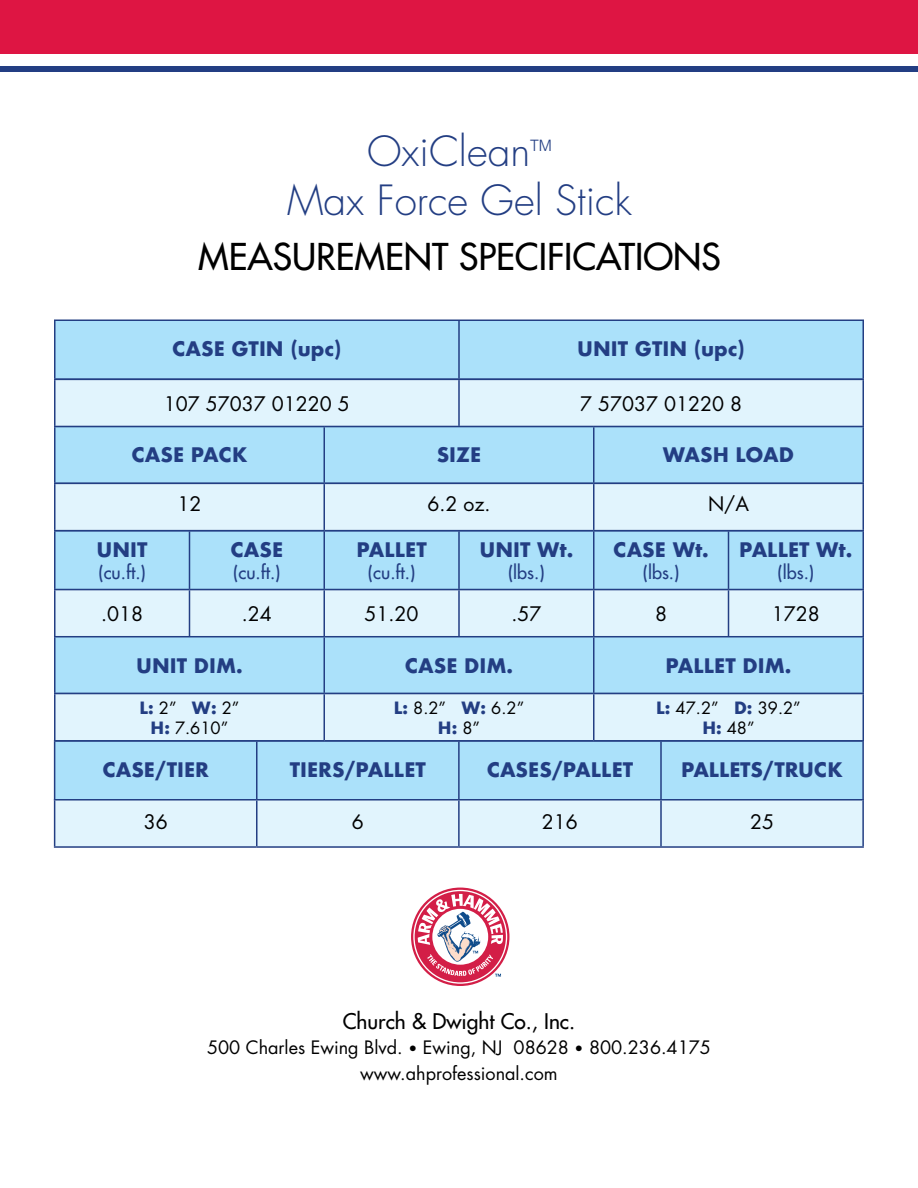
<style>
.page{position:relative;width:918px;height:1188px;background:#fff}
.page>*{position:absolute;margin:0;border:0;box-sizing:border-box;transform-origin:0 0}
.t1{font:300 40.5px "Futura";color:#233e83}
.t2{font:36px "Futura";color:#000}
.t3{font:21px "Futura";color:#000}
.t4{font:700 19.5px "Futura";color:#233e83}
.t5{font:19.5px "Futura";color:#000}
.t6{font:18px/25.5px "Futura";color:#000;text-align:center}
.t7{font:18px "Futura";color:#233e83}
.t8{font:16.5px/19.8px "Futura";color:#000;text-align:center}
.t9{font:300 15.75px "Helvetica";color:#233e83}
.s1{font-weight:700;color:#233e83}
.s2{font-size:15px}
</style>
<div class="page">
<div style="left:0;top:0;width:918px;height:53px;background:#de1543"></div>
<div style="left:0;top:66px;width:918px;height:6px;background:#233e83"></div>
<svg style="left:413px;top:890px;width:94px;height:94px"></svg>
<div style="left:56px;top:321px;width:806px;height:57px;background:#abe1fa"></div>
<hr style="left:54px;top:320px;width:405px;height:1px;background:#233e83">
<hr style="left:54px;top:321px;width:2px;height:57px;background:#233e83">
<hr style="left:459px;top:320px;width:405px;height:1px;background:#233e83">
<hr style="left:458px;top:321px;width:2px;height:57px;background:#233e83">
<hr style="left:862px;top:321px;width:2px;height:57px;background:#233e83">
<hr style="left:54px;top:378px;width:405px;height:2px;background:#233e83">
<hr style="left:459px;top:378px;width:405px;height:2px;background:#233e83">
<div style="left:56px;top:380px;width:806px;height:46px;background:#e1f4fd"></div>
<hr style="left:54px;top:380px;width:2px;height:46px;background:#233e83">
<hr style="left:458px;top:380px;width:2px;height:46px;background:#233e83">
<hr style="left:862px;top:380px;width:2px;height:46px;background:#233e83">
<div style="left:56px;top:531px;width:806px;height:59px;background:#abe1fa"></div>
<hr style="left:54px;top:531px;width:2px;height:58px;background:#233e83">
<hr style="left:189px;top:531px;width:1px;height:58px;background:#233e83">
<hr style="left:324px;top:531px;width:1px;height:58px;background:#233e83">
<hr style="left:458px;top:531px;width:2px;height:58px;background:#233e83">
<hr style="left:593px;top:531px;width:1px;height:58px;background:#233e83">
<hr style="left:728px;top:531px;width:1px;height:58px;background:#233e83">
<hr style="left:862px;top:531px;width:2px;height:58px;background:#233e83">
<div style="left:56px;top:590px;width:806px;height:46px;background:#e1f4fd"></div>
<hr style="left:54px;top:589px;width:135px;height:1px;background:#233e83">
<hr style="left:54px;top:590px;width:2px;height:46px;background:#233e83">
<hr style="left:189px;top:589px;width:135px;height:1px;background:#233e83">
<hr style="left:189px;top:590px;width:1px;height:46px;background:#233e83">
<hr style="left:324px;top:589px;width:135px;height:1px;background:#233e83">
<hr style="left:324px;top:590px;width:1px;height:46px;background:#233e83">
<hr style="left:459px;top:589px;width:135px;height:1px;background:#233e83">
<hr style="left:458px;top:590px;width:2px;height:46px;background:#233e83">
<hr style="left:594px;top:589px;width:134px;height:1px;background:#233e83">
<hr style="left:593px;top:590px;width:1px;height:46px;background:#233e83">
<hr style="left:729px;top:589px;width:135px;height:1px;background:#233e83">
<hr style="left:728px;top:590px;width:1px;height:46px;background:#233e83">
<hr style="left:862px;top:590px;width:2px;height:46px;background:#233e83">
<div style="left:55px;top:742px;width:807px;height:57px;background:#abe1fa"></div>
<hr style="left:54px;top:742px;width:1px;height:57px;background:#233e83">
<hr style="left:256px;top:742px;width:2px;height:57px;background:#233e83">
<hr style="left:458px;top:742px;width:2px;height:57px;background:#233e83">
<hr style="left:660px;top:742px;width:2px;height:57px;background:#233e83">
<hr style="left:862px;top:742px;width:2px;height:57px;background:#233e83">
<div style="left:55px;top:801px;width:807px;height:45px;background:#e1f4fd"></div>
<hr style="left:54px;top:799px;width:203px;height:2px;background:#233e83">
<hr style="left:54px;top:801px;width:1px;height:45px;background:#233e83">
<hr style="left:257px;top:799px;width:202px;height:2px;background:#233e83">
<hr style="left:256px;top:801px;width:2px;height:45px;background:#233e83">
<hr style="left:459px;top:799px;width:202px;height:2px;background:#233e83">
<hr style="left:458px;top:801px;width:2px;height:45px;background:#233e83">
<hr style="left:661px;top:799px;width:203px;height:2px;background:#233e83">
<hr style="left:660px;top:801px;width:2px;height:45px;background:#233e83">
<hr style="left:862px;top:801px;width:2px;height:45px;background:#233e83">
<hr style="left:54px;top:846px;width:203px;height:2px;background:#233e83">
<hr style="left:257px;top:846px;width:202px;height:2px;background:#233e83">
<hr style="left:459px;top:846px;width:202px;height:2px;background:#233e83">
<hr style="left:661px;top:846px;width:203px;height:2px;background:#233e83">
<div style="left:56px;top:637px;width:806px;height:56px;background:#abe1fa"></div>
<hr style="left:54px;top:636px;width:270px;height:1px;background:#233e83">
<hr style="left:54px;top:637px;width:2px;height:56px;background:#233e83">
<hr style="left:324px;top:636px;width:270px;height:1px;background:#233e83">
<hr style="left:324px;top:637px;width:1px;height:56px;background:#233e83">
<hr style="left:594px;top:636px;width:270px;height:1px;background:#233e83">
<hr style="left:593px;top:637px;width:1px;height:56px;background:#233e83">
<hr style="left:862px;top:637px;width:2px;height:56px;background:#233e83">
<div style="left:56px;top:694px;width:806px;height:46px;background:#e1f4fd"></div>
<hr style="left:54px;top:693px;width:270px;height:1px;background:#233e83">
<hr style="left:54px;top:694px;width:2px;height:46px;background:#233e83">
<hr style="left:324px;top:693px;width:270px;height:1px;background:#233e83">
<hr style="left:324px;top:694px;width:1px;height:46px;background:#233e83">
<hr style="left:594px;top:693px;width:270px;height:1px;background:#233e83">
<hr style="left:593px;top:694px;width:1px;height:46px;background:#233e83">
<hr style="left:862px;top:694px;width:2px;height:46px;background:#233e83">
<hr style="left:54px;top:740px;width:270px;height:2px;background:#233e83">
<hr style="left:324px;top:740px;width:270px;height:2px;background:#233e83">
<hr style="left:594px;top:740px;width:270px;height:2px;background:#233e83">
<div style="left:56px;top:427px;width:806px;height:56px;background:#abe1fa"></div>
<hr style="left:54px;top:426px;width:270px;height:1px;background:#233e83">
<hr style="left:54px;top:427px;width:2px;height:56px;background:#233e83">
<hr style="left:324px;top:426px;width:270px;height:1px;background:#233e83">
<hr style="left:324px;top:427px;width:1px;height:56px;background:#233e83">
<hr style="left:594px;top:426px;width:270px;height:1px;background:#233e83">
<hr style="left:593px;top:427px;width:1px;height:56px;background:#233e83">
<hr style="left:862px;top:427px;width:2px;height:56px;background:#233e83">
<div style="left:56px;top:484px;width:806px;height:46px;background:#e1f4fd"></div>
<hr style="left:54px;top:483px;width:270px;height:1px;background:#233e83">
<hr style="left:54px;top:484px;width:2px;height:46px;background:#233e83">
<hr style="left:324px;top:483px;width:270px;height:1px;background:#233e83">
<hr style="left:324px;top:484px;width:1px;height:46px;background:#233e83">
<hr style="left:594px;top:483px;width:270px;height:1px;background:#233e83">
<hr style="left:593px;top:484px;width:1px;height:46px;background:#233e83">
<hr style="left:862px;top:484px;width:2px;height:46px;background:#233e83">
<hr style="left:54px;top:530px;width:270px;height:1px;background:#233e83">
<hr style="left:324px;top:530px;width:270px;height:1px;background:#233e83">
<hr style="left:594px;top:530px;width:270px;height:1px;background:#233e83">
<h1 class="t1" style="left:367px;top:125px;width:165px">OxiClean</h1>
<p class="t9" style="left:530px;top:132px;width:23px">TM</p>
<h1 class="t1" style="left:287px;top:174px;width:346px">Max Force Gel Stick</h1>
<h2 class="t2" style="left:198px;top:234px;width:524px">MEASUREMENT SPECIFICATIONS</h2>
<p class="t4" style="left:172px;top:335px;width:171px">CASE GTIN (upc)</p>
<p class="t4" style="left:577px;top:335px;width:169px">UNIT GTIN (upc)</p>
<p class="t5" style="left:164px;top:390px;width:188px">107 57037 01220 5</p>
<p class="t5" style="left:580px;top:390px;width:164px">7 57037 01220 8</p>
<p class="t4" style="left:132px;top:441px;width:117px">CASE PACK</p>
<p class="t4" style="left:437px;top:441px;width:46px">SIZE</p>
<p class="t4" style="left:663px;top:441px;width:133px">WASH LOAD</p>
<p class="t5" style="left:177px;top:491px;width:26px">12</p>
<p class="t5" style="left:427px;top:491px;width:65px">6.2 oz.</p>
<p class="t5" style="left:708px;top:491px;width:43px">N/A</p>
<p class="t4" style="left:97px;top:536px;width:52px">UNIT</p>
<p class="t7" style="left:98px;top:560px;width:49px">(cu.ft.)</p>
<p class="t4" style="left:231px;top:536px;width:54px">CASE</p>
<p class="t7" style="left:233px;top:560px;width:49px">(cu.ft.)</p>
<p class="t4" style="left:356px;top:536px;width:72px">PALLET</p>
<p class="t7" style="left:368px;top:560px;width:49px">(cu.ft.)</p>
<p class="t4" style="left:479px;top:536px;width:95px">UNIT Wt.</p>
<p class="t7" style="left:508px;top:560px;width:38px">(lbs.)</p>
<p class="t4" style="left:613px;top:536px;width:97px">CASE Wt.</p>
<p class="t7" style="left:643px;top:560px;width:38px">(lbs.)</p>
<p class="t4" style="left:739px;top:536px;width:115px">PALLET Wt.</p>
<p class="t7" style="left:778px;top:560px;width:38px">(lbs.)</p>
<p class="t5" style="left:101px;top:600px;width:44px">.018</p>
<p class="t5" style="left:242px;top:600px;width:32px">.24</p>
<p class="t5" style="left:365px;top:600px;width:56px">51.20</p>
<p class="t5" style="left:511px;top:600px;width:32px">.57</p>
<p class="t5" style="left:655px;top:600px;width:14px">8</p>
<p class="t5" style="left:772px;top:600px;width:50px">1728</p>
<p class="t4" style="left:136px;top:651px;width:108px">UNIT DIM.</p>
<p class="t4" style="left:405px;top:651px;width:110px">CASE DIM.</p>
<p class="t4" style="left:666px;top:651px;width:127px">PALLET DIM.</p>
<p class="t8" style="left:140px;top:698px;width:101px"><span class="s1">L:</span> 2” <span class="s1">W:</span> 2”<br><span class="s1">H:</span> 7.610”</p>
<p class="t8" style="left:394px;top:698px;width:132px"><span class="s1">L:</span> 8.2” <span class="s1">W:</span> 6.2”<br><span class="s1">H:</span> 8”</p>
<p class="t8" style="left:656px;top:698px;width:146px"><span class="s1">L:</span> 47.2” <span class="s1">D:</span> 39.2”<br><span class="s1">H:</span> 48”</p>
<p class="t4" style="left:102px;top:755px;width:108px">CASE/TIER</p>
<p class="t4" style="left:290px;top:755px;width:138px">TIERS/PALLET</p>
<p class="t4" style="left:487px;top:755px;width:148px">CASES/PALLET</p>
<p class="t4" style="left:681px;top:755px;width:163px">PALLETS/TRUCK</p>
<p class="t5" style="left:144px;top:808px;width:26px">36</p>
<p class="t5" style="left:352px;top:808px;width:14px">6</p>
<p class="t5" style="left:542px;top:808px;width:38px">216</p>
<p class="t5" style="left:750px;top:808px;width:26px">25</p>
<p class="t3" style="left:343px;top:1007px;width:234px">Church &amp; Dwight Co., Inc.</p>
<p class="t6" style="left:207px;top:1035px;width:505px">500 Charles Ewing Blvd. <span class="s2">•</span> Ewing, NJ 08628 <span class="s2">•</span> 800.236.4175 www.ahprofessional.com</p>
</div>
